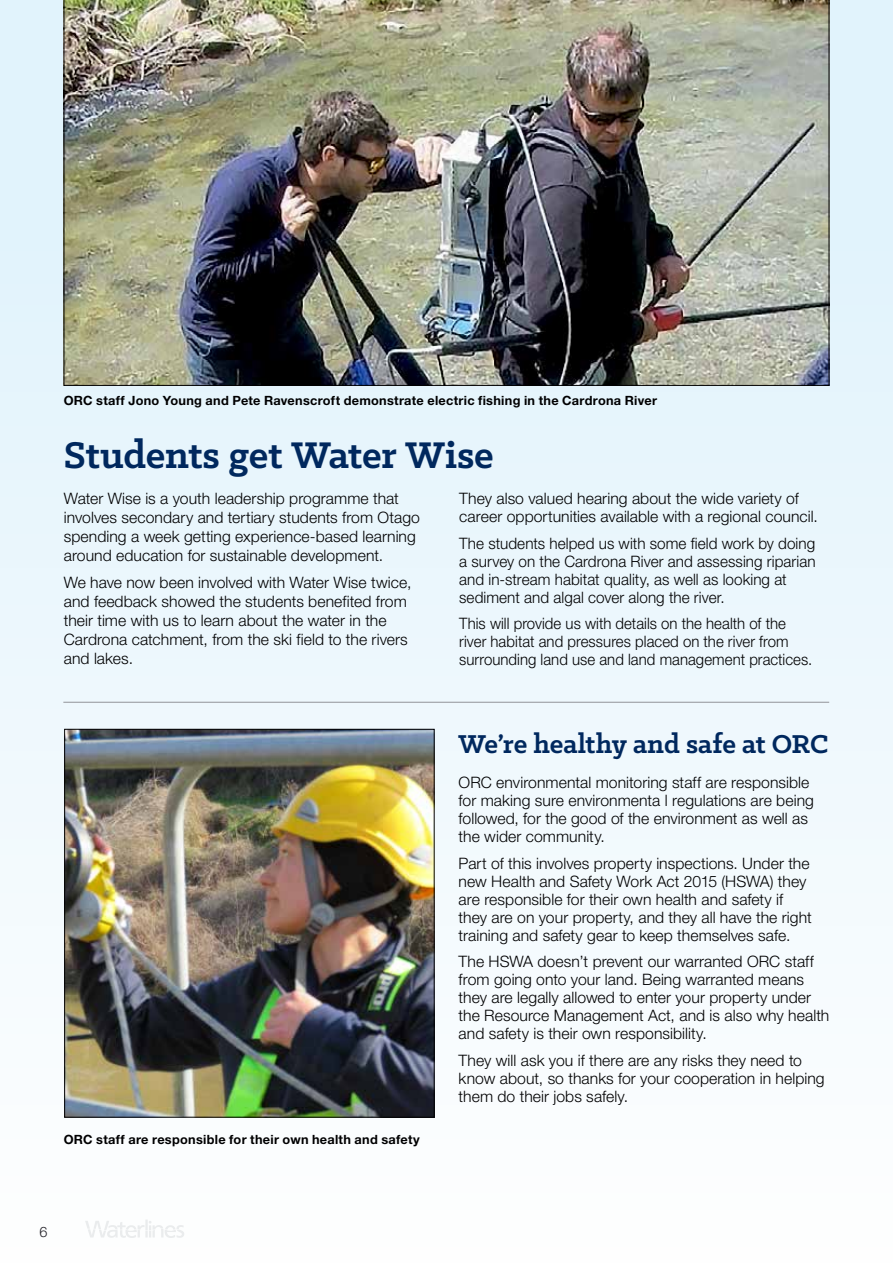
<style>
.page{position:relative;width:893px;height:1263px;background:#fff}
.page>*{position:absolute;margin:0;border:0;box-sizing:border-box;transform-origin:0 0}
.t1{font:700 42px "Klinic Slab";letter-spacing:-.01em;color:#00285e}
.t2{font:700 29.25px "Klinic Slab";letter-spacing:-.01em;color:#00285e}
.t3{font:300 15.75px/18px "Helvetica Neue LT Pro";letter-spacing:.005em;color:#000001}
.t4{font:300 15.75px/18px "Helvetica Neue LT Pro";letter-spacing:.005em;color:#000001;scale:.95 1}
.t5{font:300 14.4px "Helvetica Neue LT Std";color:#232229}
.t6{font:700 12.75px "Helvetica Neue LT Std";letter-spacing:.02em;color:#000001}
</style>
<div class="page">
<div style="left:0;top:0;width:893px;height:1263px;background:linear-gradient(to bottom,#ddf1fc,#fcfdfd)"></div>
<hr style="left:63px;top:702px;width:766px;height:1px;background:#929498">
<svg style="left:85px;top:1219px;width:99px;height:19px"></svg>
<img style="left:64px;top:0;width:765px;height:386px">
<img style="left:66px;top:731px;width:366px;height:384px">
<div style="left:64px;top:729px;width:370px;height:388px;border:1px solid #000001"></div>
<p class="t6" style="left:64px;top:393px;width:595px">ORC staff Jono Young and Pete Ravenscroft demonstrate electric fishing in the Cardrona River</p>
<h1 class="t1" style="left:64px;top:428px;width:431px">Students get Water Wise</h1>
<p class="t3" style="left:64px;top:489px;width:358px;line-height:18.9px">Water Wise is a youth leadership programme that involves secondary and tertiary students from Otago spending a week getting experience-based learning around education for sustainable development.</p>
<p class="t3" style="left:64px;top:573px;width:349px;line-height:18.9px">We have now been involved with Water Wise twice, and feedback showed the students benefited from their time with us to learn about the water in the Cardrona catchment, from the ski field to the rivers and lakes.</p>
<p class="t3" style="left:459px;top:489px;width:360px">They also valued hearing about the wide variety of career opportunities available with a regional council.</p>
<p class="t3" style="left:459px;top:534px;width:358px">The students helped us with some field work by doing a survey on the Cardrona River and assessing riparian and in-stream habitat quality, as well as looking at sediment and algal cover along the river.</p>
<p class="t4" style="left:459px;top:614px;width:373px">This will provide us with details on the health of the river habitat and pressures placed on the river from surrounding land use and land management practices.</p>
<p class="t6" style="left:64px;top:1132px;width:357px">ORC staff are responsible for their own health and safety</p>
<h2 class="t2" style="left:459px;top:725px;width:371px">We’re healthy and safe at ORC</h2>
<p class="t3" style="left:459px;top:773px;width:357px">ORC environmental monitoring staff are responsible for making sure environmenta l regulations are being followed, for the good of the environment as well as the wider community.</p>
<p class="t3" style="left:459px;top:854px;width:355px">Part of this involves property inspections. Under the new Health and Safety Work Act 2015 (HSWA) they are responsible for their own health and safety if they are on your property, and they all have the right training and safety gear to keep themselves safe.</p>
<p class="t3" style="left:459px;top:952px;width:372px">The HSWA doesn’t prevent our warranted ORC staff from going onto your land. Being warranted means they are legally allowed to enter your property under the Resource Management Act, and is also why health and safety is their own responsibility.</p>
<p class="t3" style="left:459px;top:1051px;width:368px">They will ask you if there are any risks they need to know about, so thanks for your cooperation in helping them do their jobs safely.</p>
<p class="t5" style="left:39px;top:1223px;width:10px">6</p>
</div>
